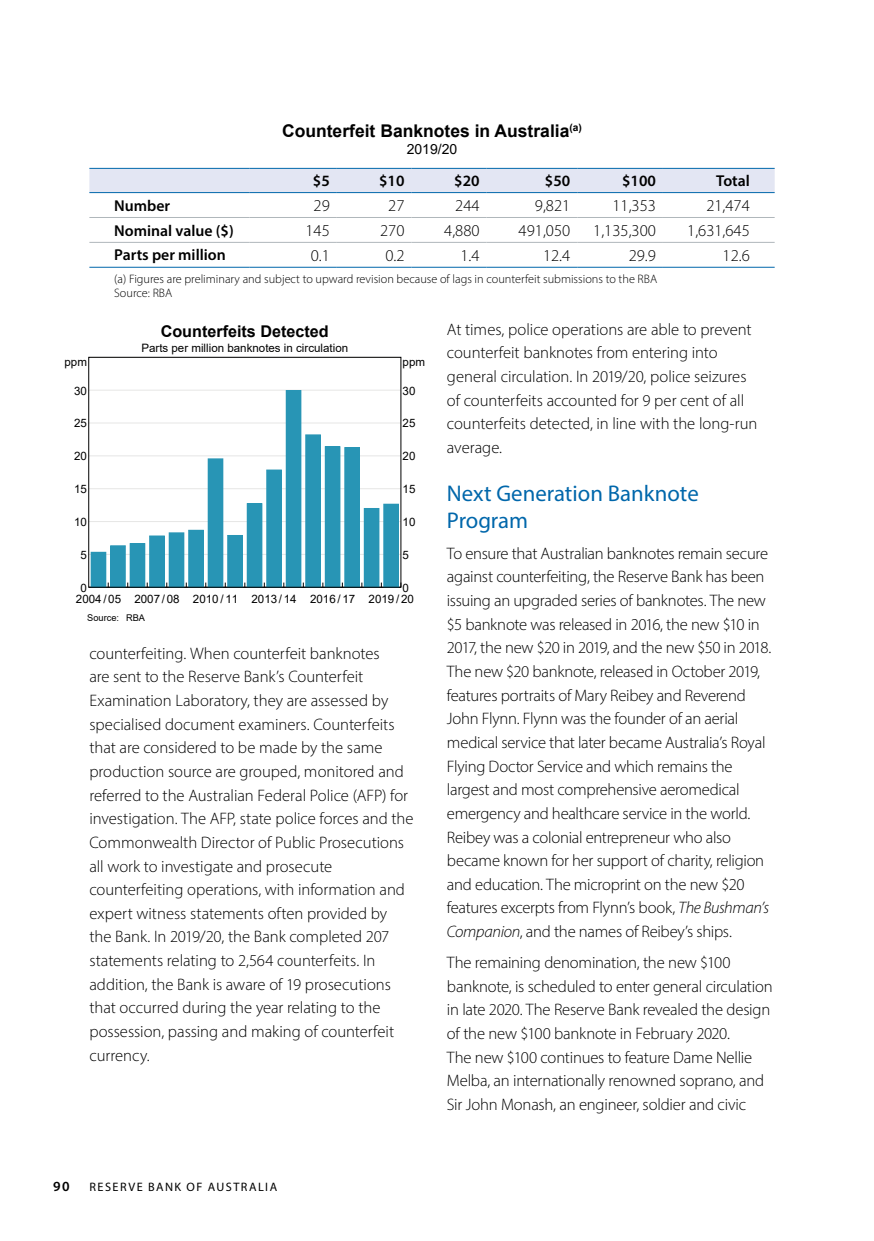
<style>
.page{position:relative;width:874px;height:1241px;background:#fff}
.page>*{position:absolute;margin:0;border:0;box-sizing:border-box;transform-origin:0 0}
.t1{font:22.75px/26.2px "Myriad Pro";color:#0067ab}
.t2{font:700 17.5px "Arial";color:#000}
.t3{font:300 16.62px/23.6px "Myriad Pro";letter-spacing:-.01em;color:#000}
.t4{font:700 16.1px "Arial";color:#000}
.t5{font:600 15.75px "Myriad Pro";color:#000}
.t6{font:14px "Arial";color:#000}
.t7{font:600 14px "Myriad Pro";color:#000}
.t8{font:300 12.25px/14.7px "Myriad Pro";color:#000}
.t9{font:12.25px "Myriad Pro";letter-spacing:.12em;color:#000}
.t10{font:11.55px "Arial";color:#000}
.t11{font:9.28px "Arial";color:#000}
.s1{font-style:italic}
</style>
<div class="page">
<div style="left:89px;top:169px;width:685px;height:23px;background:#e3e6f3"></div>
<hr style="left:89px;top:168px;width:160px;height:1px;background:#0067ab">
<hr style="left:249px;top:168px;width:87px;height:1px;background:#0067ab">
<hr style="left:336px;top:168px;width:75px;height:1px;background:#0067ab">
<hr style="left:411px;top:168px;width:75px;height:1px;background:#0067ab">
<hr style="left:486px;top:168px;width:91px;height:1px;background:#0067ab">
<hr style="left:577px;top:168px;width:85px;height:1px;background:#0067ab">
<hr style="left:662px;top:168px;width:112px;height:1px;background:#0067ab">
<hr style="left:89px;top:192px;width:160px;height:1px;background:#0067ab">
<hr style="left:249px;top:192px;width:87px;height:1px;background:#0067ab">
<hr style="left:336px;top:192px;width:75px;height:1px;background:#0067ab">
<hr style="left:411px;top:192px;width:75px;height:1px;background:#0067ab">
<hr style="left:486px;top:192px;width:91px;height:1px;background:#0067ab">
<hr style="left:577px;top:192px;width:85px;height:1px;background:#0067ab">
<hr style="left:89px;top:217px;width:160px;height:1px;background:#b0b7bb">
<hr style="left:249px;top:217px;width:87px;height:1px;background:#b0b7bb">
<hr style="left:336px;top:217px;width:75px;height:1px;background:#b0b7bb">
<hr style="left:411px;top:217px;width:75px;height:1px;background:#b0b7bb">
<hr style="left:486px;top:217px;width:91px;height:1px;background:#b0b7bb">
<hr style="left:577px;top:217px;width:85px;height:1px;background:#b0b7bb">
<hr style="left:662px;top:217px;width:112px;height:1px;background:#b0b7bb">
<hr style="left:89px;top:242px;width:160px;height:1px;background:#b0b7bb">
<hr style="left:249px;top:242px;width:87px;height:1px;background:#b0b7bb">
<hr style="left:336px;top:242px;width:75px;height:1px;background:#b0b7bb">
<hr style="left:411px;top:242px;width:75px;height:1px;background:#b0b7bb">
<hr style="left:486px;top:242px;width:91px;height:1px;background:#b0b7bb">
<hr style="left:577px;top:242px;width:85px;height:1px;background:#b0b7bb">
<hr style="left:662px;top:242px;width:112px;height:1px;background:#b0b7bb">
<hr style="left:662px;top:192px;width:112px;height:1px;background:#0067ab">
<hr style="left:89px;top:267px;width:160px;height:1px;background:#0067ab">
<hr style="left:249px;top:267px;width:87px;height:1px;background:#0067ab">
<hr style="left:336px;top:267px;width:75px;height:1px;background:#0067ab">
<hr style="left:411px;top:267px;width:75px;height:1px;background:#0067ab">
<hr style="left:486px;top:267px;width:91px;height:1px;background:#0067ab">
<hr style="left:577px;top:267px;width:85px;height:1px;background:#0067ab">
<hr style="left:662px;top:267px;width:112px;height:1px;background:#0067ab">
<hr style="left:89px;top:587px;width:311px;height:1px;background:#000">
<hr style="left:89px;top:554px;width:311px;height:1px;background:#e6e6e5">
<hr style="left:89px;top:521px;width:311px;height:1px;background:#e6e6e5">
<hr style="left:89px;top:488px;width:311px;height:1px;background:#e6e6e5">
<hr style="left:89px;top:455px;width:311px;height:1px;background:#e6e6e5">
<hr style="left:89px;top:422px;width:311px;height:1px;background:#e6e6e5">
<hr style="left:89px;top:390px;width:311px;height:1px;background:#e6e6e5">
<div style="left:91px;top:552px;width:15px;height:35px;background:#2895b5"></div>
<div style="left:111px;top:545px;width:14px;height:42px;background:#2895b5"></div>
<div style="left:130px;top:543px;width:15px;height:44px;background:#2895b5"></div>
<div style="left:150px;top:536px;width:14px;height:51px;background:#2895b5"></div>
<div style="left:169px;top:532px;width:15px;height:55px;background:#2895b5"></div>
<div style="left:189px;top:530px;width:14px;height:57px;background:#2895b5"></div>
<div style="left:208px;top:459px;width:15px;height:128px;background:#2895b5"></div>
<div style="left:227px;top:535px;width:15px;height:52px;background:#2895b5"></div>
<div style="left:227px;top:535px;width:15px;height:52px;border:1px solid #2895b5"></div>
<div style="left:247px;top:503px;width:15px;height:84px;background:#2895b5"></div>
<div style="left:266px;top:470px;width:15px;height:117px;background:#2895b5"></div>
<div style="left:266px;top:470px;width:15px;height:117px;border:1px solid #2895b5"></div>
<div style="left:286px;top:390px;width:15px;height:197px;background:#2895b5"></div>
<div style="left:305px;top:435px;width:15px;height:152px;background:#2895b5"></div>
<div style="left:305px;top:435px;width:15px;height:152px;border:1px solid #2895b5"></div>
<div style="left:325px;top:446px;width:15px;height:141px;background:#2895b5"></div>
<div style="left:344px;top:447px;width:15px;height:140px;background:#2895b5"></div>
<div style="left:344px;top:447px;width:15px;height:140px;border:1px solid #2895b5"></div>
<div style="left:364px;top:508px;width:15px;height:79px;background:#2895b5"></div>
<div style="left:383px;top:504px;width:15px;height:83px;background:#2895b5"></div>
<div style="left:383px;top:504px;width:15px;height:83px;border:1px solid #2895b5"></div>
<div style="left:88px;top:357px;width:313px;height:230px;border:1px solid #000"></div>
<p class="t2" style="left:282px;top:118px;width:301px">Counterfeit Banknotes in Australia<sup>(a)</sup></p>
<p class="t6" style="left:406px;top:139px;width:52px">2019/20</p>
<p class="t5" style="left:313px;top:171px;width:18px">$5</p>
<p class="t5" style="left:379px;top:171px;width:27px">$10</p>
<p class="t5" style="left:454px;top:171px;width:27px">$20</p>
<p class="t5" style="left:544px;top:171px;width:27px">$50</p>
<p class="t5" style="left:621px;top:171px;width:35px">$100</p>
<p class="t5" style="left:716px;top:171px;width:35px">Total</p>
<p class="t5" style="left:114px;top:195px;width:57px">Number</p>
<p class="t3" style="left:313px;top:194px;width:18px">29</p>
<p class="t3" style="left:388px;top:194px;width:18px">27</p>
<p class="t3" style="left:455px;top:194px;width:26px">244</p>
<p class="t3" style="left:534px;top:194px;width:37px">9,821</p>
<p class="t3" style="left:612px;top:194px;width:45px">11,353</p>
<p class="t3" style="left:706px;top:194px;width:45px">21,474</p>
<p class="t5" style="left:114px;top:220px;width:121px">Nominal value ($)</p>
<p class="t3" style="left:305px;top:219px;width:26px">145</p>
<p class="t3" style="left:380px;top:219px;width:26px">270</p>
<p class="t3" style="left:444px;top:219px;width:37px">4,880</p>
<p class="t3" style="left:518px;top:219px;width:53px">491,050</p>
<p class="t3" style="left:593px;top:219px;width:64px">1,135,300</p>
<p class="t3" style="left:686px;top:219px;width:64px">1,631,645</p>
<p class="t5" style="left:114px;top:245px;width:113px">Parts per million</p>
<p class="t3" style="left:310px;top:243px;width:21px">0.1</p>
<p class="t3" style="left:385px;top:243px;width:21px">0.2</p>
<p class="t3" style="left:460px;top:243px;width:21px">1.4</p>
<p class="t3" style="left:542px;top:243px;width:29px">12.4</p>
<p class="t3" style="left:628px;top:243px;width:29px">29.9</p>
<p class="t3" style="left:722px;top:243px;width:29px">12.6</p>
<p class="t8" style="left:114px;top:271px;width:544px">(a) Figures are preliminary and subject to upward revision because of lags in counterfeit submissions to the RBA<br>Source: RBA</p>
<p class="t4" style="left:161px;top:320px;width:169px">Counterfeits Detected</p>
<p class="t10" style="left:141px;top:340px;width:208px">Parts per million banknotes in circulation</p>
<p class="t10" style="left:64px;top:353px;width:24px">ppm</p>
<p class="t10" style="left:402px;top:353px;width:24px">ppm</p>
<p class="t10" style="left:74px;top:382px;width:14px">30</p>
<p class="t10" style="left:402px;top:382px;width:14px">30</p>
<p class="t10" style="left:74px;top:415px;width:14px">25</p>
<p class="t10" style="left:402px;top:415px;width:14px">25</p>
<p class="t10" style="left:74px;top:448px;width:14px">20</p>
<p class="t10" style="left:402px;top:448px;width:14px">20</p>
<p class="t10" style="left:74px;top:481px;width:14px">15</p>
<p class="t10" style="left:402px;top:481px;width:14px">15</p>
<p class="t10" style="left:74px;top:514px;width:14px">10</p>
<p class="t10" style="left:402px;top:514px;width:14px">10</p>
<p class="t10" style="left:80px;top:546px;width:8px">5</p>
<p class="t10" style="left:402px;top:546px;width:8px">5</p>
<p class="t10" style="left:80px;top:579px;width:8px">0</p>
<p class="t10" style="left:402px;top:579px;width:8px">0</p>
<p class="t10" style="left:76px;top:590px;width:339px">2004 / 05 2007 / 08 2010 / 11 2013 / 14 2016 / 17 2019 / 20</p>
<p class="t11" style="left:87px;top:610px;width:59px">Source: RBA</p>
<p class="t3" style="left:89px;top:641px;width:325px">counterfeiting. When counterfeit banknotes<br>are sent to the Reserve Bank’s Counterfeit Examination Laboratory, they are assessed by specialised document examiners. Counterfeits that are considered to be made by the same production source are grouped, monitored and referred to the Australian Federal Police (AFP) for investigation. The AFP, state police forces and the Commonwealth Director of Public Prosecutions all work to investigate and prosecute counterfeiting operations, with information and expert witness statements often provided by<br>the Bank. In 2019/20, the Bank completed 207 statements relating to 2,564 counterfeits. In addition, the Bank is aware of 19 prosecutions that occurred during the year relating to the possession, passing and making of counterfeit currency.</p>
<p class="t3" style="left:446px;top:317px;width:312px">At times, police operations are able to prevent counterfeit banknotes from entering into general circulation. In 2019/20, police seizures of counterfeits accounted for 9 per cent of all counterfeits detected, in line with the long-run average.</p>
<h1 class="t1" style="left:446px;top:480px;width:253px">Next Generation Banknote<br>Program</h1>
<p class="t3" style="left:446px;top:541px;width:326px">To ensure that Australian banknotes remain secure against counterfeiting, the Reserve Bank has been issuing an upgraded series of banknotes. The new $5 banknote was released in 2016, the new $10 in 2017, the new $20 in 2019, and the new $50 in 2018.<br>The new $20 banknote, released in October 2019, features portraits of Mary Reibey and Reverend John Flynn. Flynn was the founder of an aerial medical service that later became Australia’s Royal Flying Doctor Service and which remains the largest and most comprehensive aeromedical emergency and healthcare service in the world.<br>Reibey was a colonial entrepreneur who also became known for her support of charity, religion and education. The microprint on the new $20 features excerpts from Flynn’s book, <span class="s1">The Bushman’s Companion</span>, and the names of Reibey’s ships.</p>
<p class="t3" style="left:446px;top:950px;width:327px">The remaining denomination, the new $100 banknote, is scheduled to enter general circulation in late 2020. The Reserve Bank revealed the design of the new $100 banknote in February 2020.<br>The new $100 continues to feature Dame Nellie Melba, an internationally renowned soprano, and Sir John Monash, an engineer, soldier and civic</p>
<p class="t7" style="left:53px;top:1177px;width:18px">90</p>
<p class="t9" style="left:89px;top:1179px;width:189px">RESERVE BANK OF AUSTRALIA</p>
</div>
